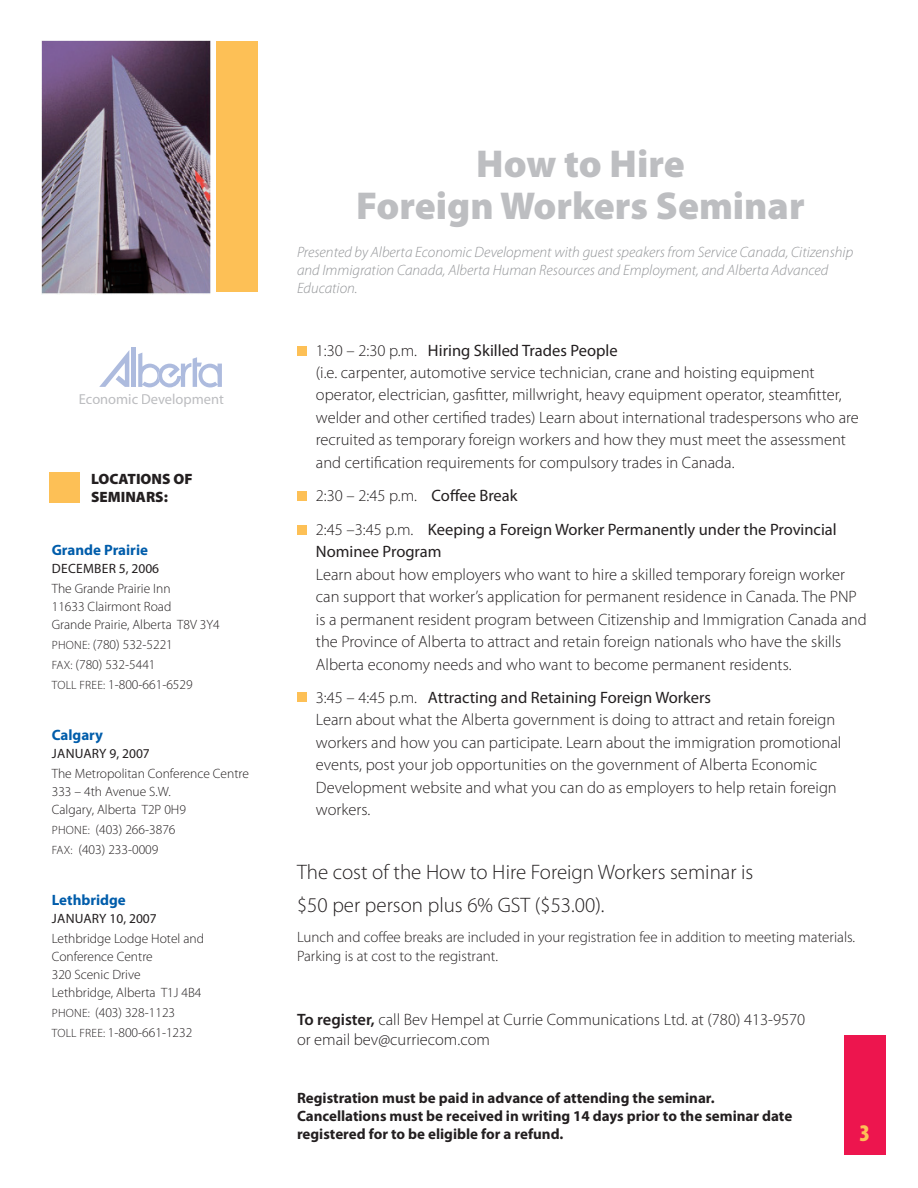
<style>
.page{position:relative;width:918px;height:1188px;background:#fff}
.page>*{position:absolute;margin:0;border:0;box-sizing:border-box;transform-origin:0 0}
.t1{font:900 39px/42px "Myriad Pro";color:#bdbec1;text-align:center}
.t2{font:900 condensed 24px "Myriad Pro";color:#fdc056}
.t3{font:300 21px/33px "Myriad Pro";color:#231f20}
.t4{font:300 16.5px/22.5px "Myriad Pro";color:#231f20}
.t5{font:16.5px/33.3px "Myriad Pro";color:#231f20}
.t6{font:italic 300 15px/18px "Myriad Pro";color:#939598}
.t7{font:700 15px/18px "Myriad Pro";color:#231f20}
.t8{font:300 15px/19.5px "Myriad Pro";color:#231f20}
.t9{font:700 15px "Myriad Pro";color:#015dab}
.t10{font:900 15px/18px "Myriad Pro";color:#231f20}
.t11{font:14.55px "Myriad";color:#bcbdc0}
.t12{font:300 13.5px/18px "Myriad Pro";color:#231f20}
.t13{font:13.5px "Myriad Pro";letter-spacing:.02em;color:#231f20}
.s1{font-size:12px}
.s2{font-weight:400}
.s3{font-weight:300}
.s4{font-weight:600}
</style>
<div class="page">
<img style="left:42px;top:40px;width:168px;height:254px">
<div style="left:216px;top:41px;width:42px;height:251px;background:#fdc056"></div>
<hr style="left:132px;top:348px;width:4px;height:39px;background:#adbbde">
<svg style="left:99px;top:351px;width:30px;height:36px"></svg>
<svg style="left:138px;top:353px;width:84px;height:34px"></svg>
<div style="left:844px;top:1035px;width:42px;height:119px;background:#ed154e"></div>
<div style="left:297px;top:346px;width:10px;height:10px;background:#fdc056"></div>
<div style="left:297px;top:491px;width:10px;height:10px;background:#fdc056"></div>
<div style="left:297px;top:525px;width:10px;height:10px;background:#fdc056"></div>
<div style="left:297px;top:692px;width:10px;height:10px;background:#fdc056"></div>
<div style="left:50px;top:472px;width:30px;height:31px;background:#fdc056"></div>
<p class="t11" style="left:79px;top:393px;width:147px">Economic Development</p>
<p class="t10" style="left:91px;top:471px;width:103px">LOCATIONS OF<br>SEMINARS:</p>
<p class="t9" style="left:52px;top:544px;width:98px">Grande Prairie</p>
<p class="t13" style="left:52px;top:563px;width:109px">DECEMBER 5, 2006</p>
<p class="t12" style="left:52px;top:580px;width:170px">The Grande Prairie Inn<br>11633 Clairmont Road<br>Grande Prairie, Alberta T8V 3Y4</p>
<p class="t12" style="left:52px;top:635px;width:142px;line-height:20.1px"><span class="s1">PHONE:</span> (780) 532-5221<br><span class="s1">FAX:</span> (780) 532-5441<br><span class="s1">TOLL FREE:</span> 1-800-661-6529</p>
<p class="t9" style="left:52px;top:729px;width:53px">Calgary</p>
<p class="t13" style="left:52px;top:748px;width:99px">JANUARY 9, 2007</p>
<p class="t12" style="left:52px;top:765px;width:199px">The Metropolitan Conference Centre<br>333 – 4th Avenue S.W.<br>Calgary, Alberta T2P 0H9</p>
<p class="t12" style="left:52px;top:820px;width:125px;line-height:20.1px"><span class="s1">PHONE:</span> (403) 266-3876<br><span class="s1">FAX:</span> (403) 233-0009</p>
<p class="t9" style="left:52px;top:894px;width:76px">Lethbridge</p>
<p class="t13" style="left:52px;top:913px;width:106px">JANUARY 10, 2007</p>
<p class="t12" style="left:52px;top:930px;width:154px">Lethbridge Lodge Hotel and<br>Conference Centre<br>320 Scenic Drive<br>Lethbridge, Alberta T1J 4B4</p>
<p class="t12" style="left:52px;top:1003px;width:142px;line-height:20.1px"><span class="s1">PHONE:</span> (403) 328-1123<br><span class="s1">TOLL FREE:</span> 1-800-661-1232</p>
<h1 class="t1" style="left:356px;top:146px;width:450px">How to Hire<br>Foreign Workers Seminar</h1>
<p class="t6" style="left:297px;top:244px;width:558px">Presented by Alberta Economic Development with guest speakers from Service Canada, Citizenship and Immigration Canada, Alberta Human Resources and Employment, and Alberta Advanced<br>Education.</p>
<p class="t4" style="left:316px;top:340px;width:544px">1:30 – 2:30 p.m. <span class="s2">Hiring Skilled Trades People<br></span>(i.e. carpenter, automotive service technician, crane and hoisting equipment operator, electrician, gasfitter, millwright, heavy equipment operator, steamfitter, welder and other certified trades) Learn about international tradespersons who are recruited as temporary foreign workers and how they must meet the assessment and certification requirements for compulsory trades in Canada.</p>
<p class="t5" style="left:316px;top:480px;width:522px"><span class="s3">2:30 – 2:45 p.m.</span> Coffee Break<br><span class="s3">2:45 –3:45 p.m.</span> Keeping a Foreign Worker Permanently under the Provincial</p>
<p class="t5" style="left:316px;top:536px;width:127px">Nominee Program</p>
<p class="t4" style="left:316px;top:564px;width:552px">Learn about how employers who want to hire a skilled temporary foreign worker can support that worker’s application for permanent residence in Canada. The PNP is a permanent resident program between Citizenship and Immigration Canada and the Province of Alberta to attract and retain foreign nationals who have the skills Alberta economy needs and who want to become permanent residents.</p>
<p class="t4" style="left:316px;top:687px;width:527px">3:45 – 4:45 p.m. <span class="s2">Attracting and Retaining Foreign Workers<br></span>Learn about what the Alberta government is doing to attract and retain foreign workers and how you can participate. Learn about the immigration promotional events, post your job opportunities on the government of Alberta Economic Development website and what you can do as employers to help retain foreign workers.</p>
<p class="t3" style="left:297px;top:857px;width:458px">The cost of the How to Hire Foreign Workers seminar is $50 per person plus 6% GST ($53.00).</p>
<p class="t8" style="left:297px;top:928px;width:560px">Lunch and coffee breaks are included in your registration fee in addition to meeting materials.<br>Parking is at cost to the registrant.</p>
<p class="t4" style="left:297px;top:1011px;width:510px;line-height:19.8px"><span class="s4">To register,</span> call Bev Hempel at Currie Communications Ltd. at (780) 413-9570 or email bev@curriecom.com</p>
<p class="t7" style="left:297px;top:1090px;width:497px">Registration must be paid in advance of attending the seminar.<br>Cancellations must be received in writing 14 days prior to the seminar date registered for to be eligible for a refund.</p>
<h2 class="t2" style="left:859px;top:1125px;width:12px">3</h2>
</div>
